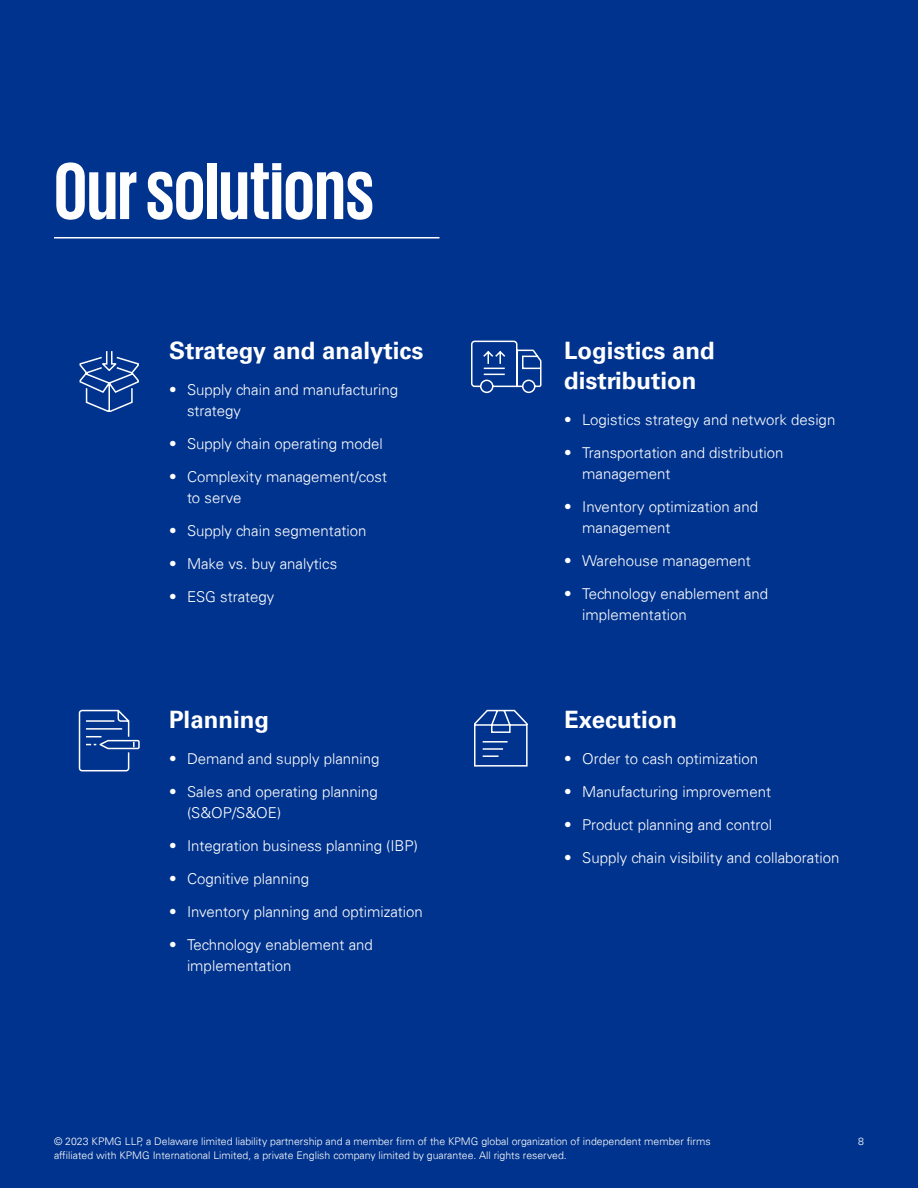
<style>
.page{position:relative;width:918px;height:1188px;background:#00338d}
.page>*{position:absolute;margin:0;border:0;box-sizing:border-box;transform-origin:0 0}
.t1{font:700 82.5px "KPMG";color:#fff}
.t2{font:700 24px/30px "Univers 65";color:#fff}
.t3{font:300 15px/21px "Univers 45";color:#fff}
.t4{font:300 10.5px "Univers 45";color:#fff}
</style>
<div class="page">
<svg style="left:78px;top:709px;width:62px;height:63px"></svg>
<svg style="left:474px;top:709px;width:54px;height:58px"></svg>
<svg style="left:471px;top:340px;width:71px;height:54px"></svg>
<svg style="left:79px;top:351px;width:60px;height:61px"></svg>
<hr style="left:54px;top:237px;width:386px;height:1px;background:#fff">
<h1 class="t1" style="left:54px;top:150px;width:322px">Our solutions</h1>
<h2 class="t2" style="left:169px;top:335px;width:256px">Strategy and analytics</h2>
<p class="t3" style="left:187px;top:379px;width:213px;text-indent:-18px">• Supply chain and manufacturing strategy</p>
<p class="t3" style="left:169px;top:433px;width:215px">• Supply chain operating model</p>
<p class="t3" style="left:187px;top:466px;width:202px;text-indent:-18px">• Complexity management/cost to serve</p>
<p class="t3" style="left:169px;top:520px;width:199px">• Supply chain segmentation</p>
<p class="t3" style="left:169px;top:553px;width:170px">• Make vs. buy analytics</p>
<p class="t3" style="left:169px;top:586px;width:107px">• ESG strategy</p>
<h2 class="t2" style="left:169px;top:705px;width:102px">Planning</h2>
<p class="t3" style="left:169px;top:748px;width:212px">• Demand and supply planning</p>
<p class="t3" style="left:187px;top:781px;width:192px;text-indent:-18px">• Sales and operating planning (S&amp;OP/S&amp;OE)</p>
<p class="t3" style="left:169px;top:835px;width:250px">• Integration business planning (IBP)</p>
<p class="t3" style="left:169px;top:868px;width:142px">• Cognitive planning</p>
<p class="t3" style="left:169px;top:901px;width:255px">• Inventory planning and optimization</p>
<p class="t3" style="left:187px;top:934px;width:187px;text-indent:-18px">• Technology enablement and implementation</p>
<h2 class="t2" style="left:564px;top:335px;width:152px">Logistics and distribution</h2>
<p class="t3" style="left:564px;top:409px;width:273px">• Logistics strategy and network design</p>
<p class="t3" style="left:582px;top:442px;width:203px;text-indent:-18px">• Transportation and distribution management</p>
<p class="t3" style="left:582px;top:496px;width:177px;text-indent:-18px">• Inventory optimization and management</p>
<p class="t3" style="left:564px;top:550px;width:188px">• Warehouse management</p>
<p class="t3" style="left:582px;top:583px;width:187px;text-indent:-18px">• Technology enablement and implementation</p>
<h2 class="t2" style="left:564px;top:705px;width:114px">Execution</h2>
<p class="t3" style="left:564px;top:748px;width:195px">• Order to cash optimization</p>
<p class="t3" style="left:564px;top:781px;width:208px">• Manufacturing improvement</p>
<p class="t3" style="left:564px;top:814px;width:209px">• Product planning and control</p>
<p class="t3" style="left:564px;top:847px;width:277px">• Supply chain visibility and collaboration</p>
<p class="t4" style="left:54px;top:1135px;width:658px">© 2023 KPMG LLP, a Delaware limited liability partnership and a member firm of the KPMG global organization of independent member firms</p>
<p class="t4" style="left:858px;top:1135px;width:7px">8</p>
<p class="t4" style="left:54px;top:1149px;width:514px">affiliated with KPMG International Limited, a private English company limited by guarantee. All rights reserved.</p>
</div>
